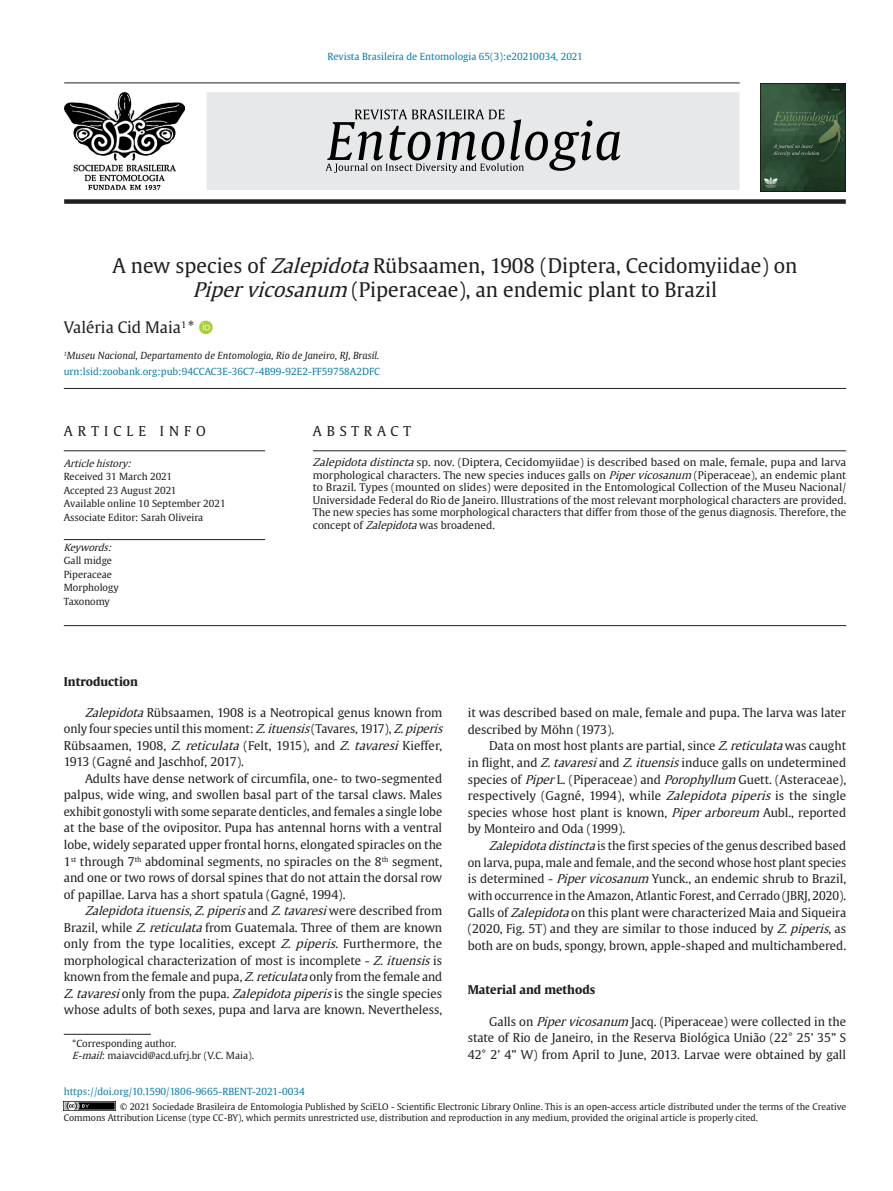
<style>
.page{position:relative;width:893px;height:1191px;background:#fff}
.page>*{position:absolute;margin:0;border:0;box-sizing:border-box;transform-origin:0 0}
.ArticleTitle{font:20.1px/24.2px "Gulliver";color:#231f20;text-align:center}
.Authors{font:15.75px "Gulliver";color:#231f20}
.ArticleInfoTitle{font:13.5px "Gulliver";letter-spacing:.38em;color:#231f20}
.AbstractTitle{font:13.5px "Gulliver";letter-spacing:.36em;color:#231f20}
.Paragraph{font:12px/16.5px "Gulliver";color:#231f20;text-align:justify}
.Heading1{font:700 12px "Gulliver";color:#231f20}
.Heading1Alt{font:700 12px "Gulliver";color:#231f20}
.Abstract{font:10.5px/12.6px "Gulliver";color:#231f20;text-align:justify;scale:1.05 1}
.AffiliationsAlt_Othe{font:9.75px "Gulliver";color:#0d7fac}
.History{font:9.75px/13.5px "Gulliver";color:#231f20}
.Affiliations{font:italic 9.75px "Gulliver";color:#231f20}
.ArticleDOIAlt{font:9.75px "Gulliver";color:#0d7fac}
.Keywords{font:9.75px/13.5px "Gulliver";color:#231f20}
.CorrespondenceAlt{font:9.75px "Gulliver";color:#231f20}
.fnEdited-by{font:9.75px "Gulliver";color:#231f20}
.Correspondence{font:9.75px "Gulliver";color:#231f20}
.HistoryTitle{font:italic 9.75px "Gulliver";color:#231f20}
.LicenseParaAlt{font:9px/10.8px "Gulliver";color:#231f20}
.s1{font-style:italic}
</style>
<div class="page">
<img style="left:64px;top:92px;width:121px;height:98px">
<hr style="left:64px;top:83px;width:676px;height:1px;background:#231f20">
<div style="left:207px;top:92px;width:532px;height:98px;background:#e7e8e9"></div>
<div style="left:64px;top:199px;width:782px;height:5px;background:#231f20"></div>
<img style="left:761px;top:84px;width:85px;height:107px">
<svg style="left:326px;top:109px;width:294px;height:64px"></svg>
<img style="left:64px;top:1101px;width:51px;height:9px">
<hr style="left:64px;top:625px;width:782px;height:1px;background:#231f20">
<hr style="left:64px;top:388px;width:782px;height:1px;background:#231f20">
<hr style="left:313px;top:450px;width:533px;height:1px;background:#231f20">
<hr style="left:64px;top:450px;width:201px;height:1px;background:#231f20">
<hr style="left:64px;top:539px;width:201px;height:1px;background:#231f20">
<hr style="left:64px;top:1034px;width:87px;height:1px;background:#231f20">
<p class="AffiliationsAlt_Othe" style="left:328px;top:50px;width:257px">Revista Brasileira de Entomologia 65(3):e20210034, 2021</p>
<p class="ArticleTitle" style="left:113px;top:253px;width:686px">A new species of <span class="s1">Zalepidota</span>Rübsaamen, 1908 (Diptera, Cecidomyiidae) on<br><span class="s1">Pipervicosanum</span> (Piperaceae), an endemic plant to Brazil</p>
<p class="Authors" style="left:64px;top:317px;width:132px">Valéria Cid Maia<sup>1</sup> *</p>
<p class="Affiliations" style="left:64px;top:350px;width:317px"><sup>1</sup>Museu Nacional, Departamento de Entomologia, Rio de Janeiro, RJ, Brasil.</p>
<p class="AffiliationsAlt_Othe" style="left:64px;top:366px;width:318px">urn:lsid:zoobank.org:pub:94CCAC3E-36C7-4B99-92E2-FF59758A2DFC</p>
<p class="ArticleInfoTitle" style="left:64px;top:422px;width:143px">ARTICLE INFO</p>
<p class="HistoryTitle" style="left:64px;top:457px;width:72px">Articlehistory:</p>
<p class="History" style="left:64px;top:470px;width:163px">Received 31 March 2021<br>Accepted 23 August 2021<br>Available online 10 September 2021</p>
<p class="fnEdited-by" style="left:64px;top:511px;width:141px">Associate Editor: Sarah Oliveira</p>
<p class="Keywords" style="left:64px;top:540px;width:56px"><span class="s1">Keywords:<br></span>Gall midge<br>Piperaceae<br>Morphology<br>Taxonomy</p>
<p class="AbstractTitle" style="left:313px;top:422px;width:100px">ABSTRACT</p>
<p class="Abstract" style="left:313px;top:456px;width:509px"><span class="s1">Zalepidotadistincta</span>sp. nov. (Diptera, Cecidomyiidae) is described based on male, female, pupa and larva morphological characters. The new species induces galls on <span class="s1">Pipervicosanum</span> (Piperaceae), an endemic plant to Brazil. Types (mounted on slides) were deposited in the Entomological Collection of the Museu Nacional/ Universidade Federal do Rio de Janeiro. Illustrations of the most relevant morphological characters are provided.<br>The new species has some morphological characters that differ from those of the genus diagnosis. Therefore, the concept of <span class="s1">Zalepidota</span>was broadened.</p>
<p class="Heading1Alt" style="left:64px;top:673px;width:76px">Introduction</p>
<p class="Paragraph" style="left:64px;top:704px;width:384px;text-align:left;text-indent:21px"><span class="s1">Zalepidota</span>Rübsaamen, 1908 is a Neotropical genus known from only four species until this moment: <span class="s1">Z.ituensis</span>(Tavares, 1917), <span class="s1">Z.piperis </span>Rübsaamen, 1908, <span class="s1">Z.reticulata</span>(Felt, 1915), and <span class="s1">Z.tavaresi</span>Kieffer, 1913 (Gagné and Jaschhof, 2017).</p>
<p class="Paragraph" style="left:64px;top:770px;width:380px;text-indent:21px">Adults have dense network of circumfila, one- to two-segmented palpus, wide wing, and swollen basal part of the tarsal claws. Males exhibit gonostyli with some separate denticles, and females a single lobe at the base of the ovipositor. Pupa has antennal horns with a ventral lobe, widely separated upper frontal horns, elongated spiracles on the 1<sup>st</sup> through 7<sup>th</sup> abdominal segments, no spiracles on the 8<sup>th</sup> segment, and one or two rows of dorsal spines that do not attain the dorsal row of papillae. Larva has a short spatula (Gagné, 1994).</p>
<p class="Paragraph" style="left:64px;top:902px;width:380px;text-indent:21px"><span class="s1">Zalepidotaituensis</span>, <span class="s1">Z.piperis</span>a n d <span class="s1">Z.tavaresi</span>w e r e d e s c r i b e d f r o m Brazil, while <span class="s1">Z.reticulata</span>from Guatemala. Three of them are known only from the type localities, except <span class="s1">Z. piperis</span>. Furthermore, the morphological characterization of most is incomplete - <span class="s1">Z.ituensis</span>is known from the female and pupa, <span class="s1">Z.reticulata</span>only from the female and <span class="s1">Z.tavaresi</span>only from the pupa. <span class="s1">Zalepidotapiperis</span>is the single species whose adults of both sexes, pupa and larva are known. Nevertheless,</p>
<p class="Correspondence" style="left:72px;top:1037px;width:106px">*Corresponding author.</p>
<p class="CorrespondenceAlt" style="left:72px;top:1049px;width:183px"><span class="s1">E-mail</span>: maiavcid@acd.ufrj.br (V.C. Maia).</p>
<p class="Paragraph" style="left:468px;top:704px;width:380px">it was described based on male, female and pupa. The larva was later described by Möhn (1973).</p>
<p class="Paragraph" style="left:468px;top:737px;width:380px;text-indent:21px">Data on most host plants are partial, since <span class="s1">Z.reticulata</span>was caught in flight, and <span class="s1">Z.tavaresi</span>and <span class="s1">Z.ituensis</span>induce galls on undetermined species of <span class="s1">Piper</span>L. (Piperaceae) and <span class="s1">Porophyllum</span> Guett. (Asteraceae), respectively (Gagné, 1994), while <span class="s1">Zalepidota piperis</span> is the single species whose host plant is known, <span class="s1">Piperarboreum</span> Aubl., reported by Monteiro and Oda (1999).</p>
<p class="Paragraph" style="left:468px;top:837px;width:380px;text-indent:21px"><span class="s1">Zalepidotadistincta</span>is the first species of the genus described based on larva, pupa, male and female, and the second whose host plant species is determined - <span class="s1">Pipervicosanum</span> Yunck., an endemic shrub to Brazil, with occurrence in the Amazon, Atlantic Forest, and Cerrado (JBRJ, 2020).<br>Galls of <span class="s1">Zalepidota</span>on this plant were characterized Maia and Siqueira (2020, Fig. 5T) and they are similar to those induced by <span class="s1">Z.piperis</span>, as both are on buds, spongy, brown, apple-shaped and multichambered.</p>
<p class="Heading1" style="left:468px;top:982px;width:129px">Material and methods</p>
<p class="Paragraph" style="left:468px;top:1013px;width:380px;text-indent:21px">Galls on <span class="s1">Pipervicosanum</span> Jacq. (Piperaceae) were collected in the state of Rio de Janeiro, in the Reserva Biológica União (22° 25’ 35” S 42° 2’ 4” W) from April to June, 2013. Larvae were obtained by gall</p>
<p class="ArticleDOIAlt" style="left:64px;top:1085px;width:243px">https://doi.org/10.1590/1806-9665-RBENT-2021-0034</p>
<p class="LicenseParaAlt" style="left:64px;top:1101px;width:784px;text-indent:56px">© 2021 Sociedade Brasileira de Entomologia Published by SciELO - Scientific Electronic Library Online. This is an open-access article distributed under the terms of the Creative<br>Commons Attribution License (type CC-BY), which permits unrestricted use, distribution and reproduction in any medium, provided the original article is properly cited.</p>
</div>
